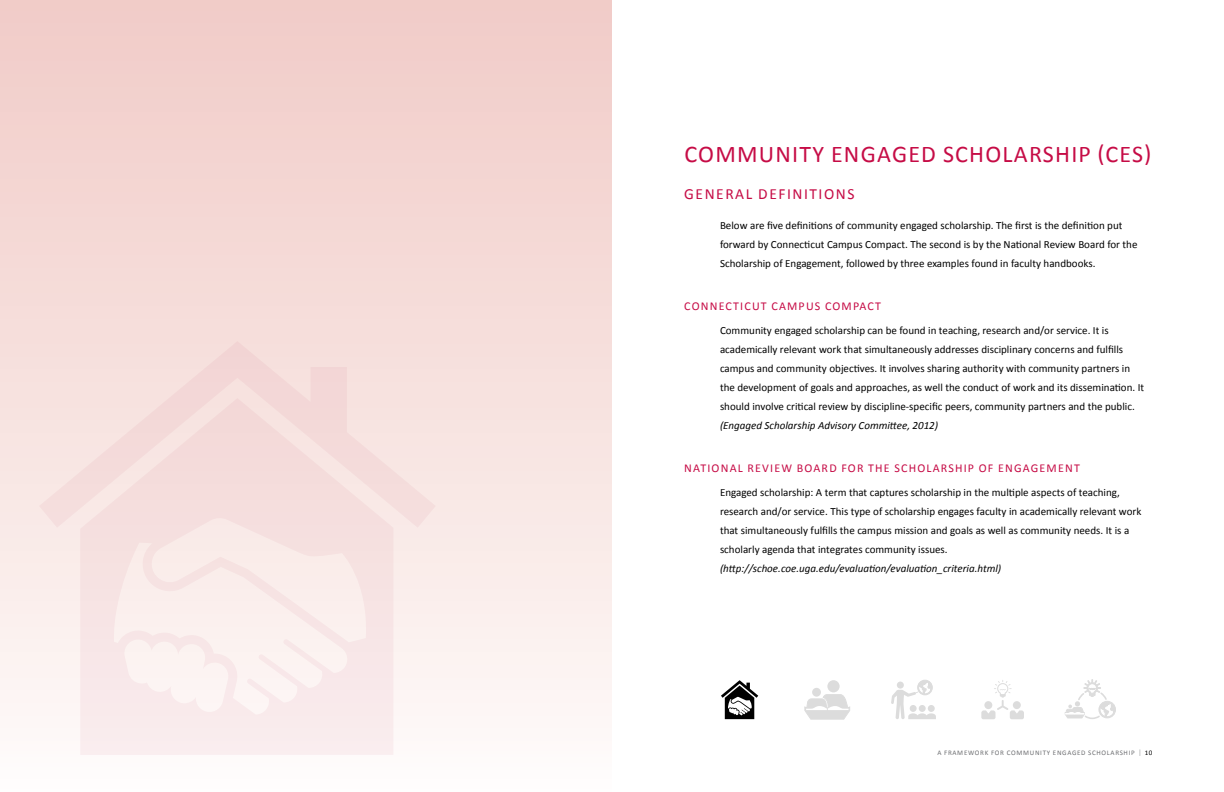
<style>
.page{position:relative;width:1224px;height:792px;background:#fff}
.page>*{position:absolute;margin:0;border:0;box-sizing:border-box;transform-origin:0 0}
.t1{font:24px "Calibri";letter-spacing:.05em;color:#c60c46}
.t2{font:15.5px "Calibri";letter-spacing:.1em;color:#c60c46}
.t3{font:12px "Calibri";letter-spacing:.1em;color:#c60c46}
.t4{font:11px/19px "Calibri";color:#000}
.t5{font:italic 11px "Calibri";color:#000}
.t6{font:7px "Calibri";letter-spacing:.1em;color:#6d6e71}
.s1{font-size:10.5px}
.s2{color:#000}
</style>
<div class="page">
<div style="left:0;top:0;width:612px;height:792px;background:linear-gradient(to bottom,#f0cac6,#fefbfa)"></div>
<svg style="left:981px;top:680px;width:43px;height:39px"></svg>
<div style="left:984px;top:701px;width:8px;height:8px;background:#dcdcdc;border-radius:50%"></div>
<svg style="left:1065px;top:680px;width:51px;height:39px"></svg>
<svg style="left:891px;top:680px;width:45px;height:39px"></svg>
<svg style="left:805px;top:694px;width:45px;height:25px"></svg>
<div style="left:812px;top:688px;width:9px;height:9px;background:#dcdcdc;border-radius:50%"></div>
<div style="left:827px;top:680px;width:13px;height:12px;background:#dcdcdc;border-radius:50%"></div>
<svg style="left:721px;top:680px;width:37px;height:39px"></svg>
<svg style="left:80px;top:528px;width:313px;height:227px;fill:#f9eceb"></svg>
<svg style="left:39px;top:341px;width:397px;height:187px;background:#f5dfdd"></svg>
<h1 class="t1" style="left:684px;top:139px;width:31px">Community</h1>
<h1 class="t1" style="left:831px;top:139px;width:29px">Engaged</h1>
<h1 class="t1" style="left:943px;top:139px;width:27px">Scholarship</h1>
<h1 class="t1" style="left:1098px;top:139px;width:55px">(CES)</h1>
<h2 class="t2" style="left:684px;top:184px;width:172px">general definitions</h2>
<p class="t4" style="left:720px;top:216px;width:419px">Below are five definitions of community engaged scholarship. The first is the definition put forward by Connecticut Campus Compact. The second is by the National Review Board for the<br>Scholarship of Engagement, followed by three examples found in faculty handbooks.</p>
<p class="t3" style="left:684px;top:298px;width:198px">Connecticut Campus Compact</p>
<p class="t4" style="left:720px;top:321px;width:426px">Community engaged scholarship can be found in teaching, research and/or service. It is academically relevant work that simultaneously addresses disciplinary concerns and fulfills campus and community objectives. It involves sharing authority with community partners in the development of goals and approaches, as well the conduct of work and its dissemination. It should involve critical review by discipline-specific peers, community partners and the public.</p>
<p class="t5" style="left:720px;top:418px;width:220px">(Engaged Scholarship Advisory Committee, 2012)</p>
<p class="t3" style="left:684px;top:460px;width:17px">National</p>
<p class="t3" style="left:747px;top:460px;width:16px">Review</p>
<p class="t3" style="left:797px;top:460px;width:17px">Board</p>
<p class="t3" style="left:841px;top:460px;width:8px">for</p>
<p class="t3" style="left:868px;top:460px;width:8px">the</p>
<p class="t3" style="left:894px;top:460px;width:15px">Scholarship</p>
<p class="t3" style="left:979px;top:460px;width:36px">of Engagement</p>
<p class="t4" style="left:720px;top:483px;width:423px">Engaged scholarship: A term that captures scholarship in the multiple aspects of teaching, research and/or service. This type of scholarship engages faculty in academically relevant work that simultaneously fulfills the campus mission and goals as well as community needs. It is a scholarly agenda that integrates community issues.</p>
<p class="t5" style="left:720px;top:561px;width:283px">(http://schoe.coe.uga.edu/evaluation/evaluation_criteria.html)</p>
<p class="t6" style="left:937px;top:748px;width:216px">a framework for community engaged scholarship <span class="s1">I</span> <span class="s2">10</span></p>
</div>
